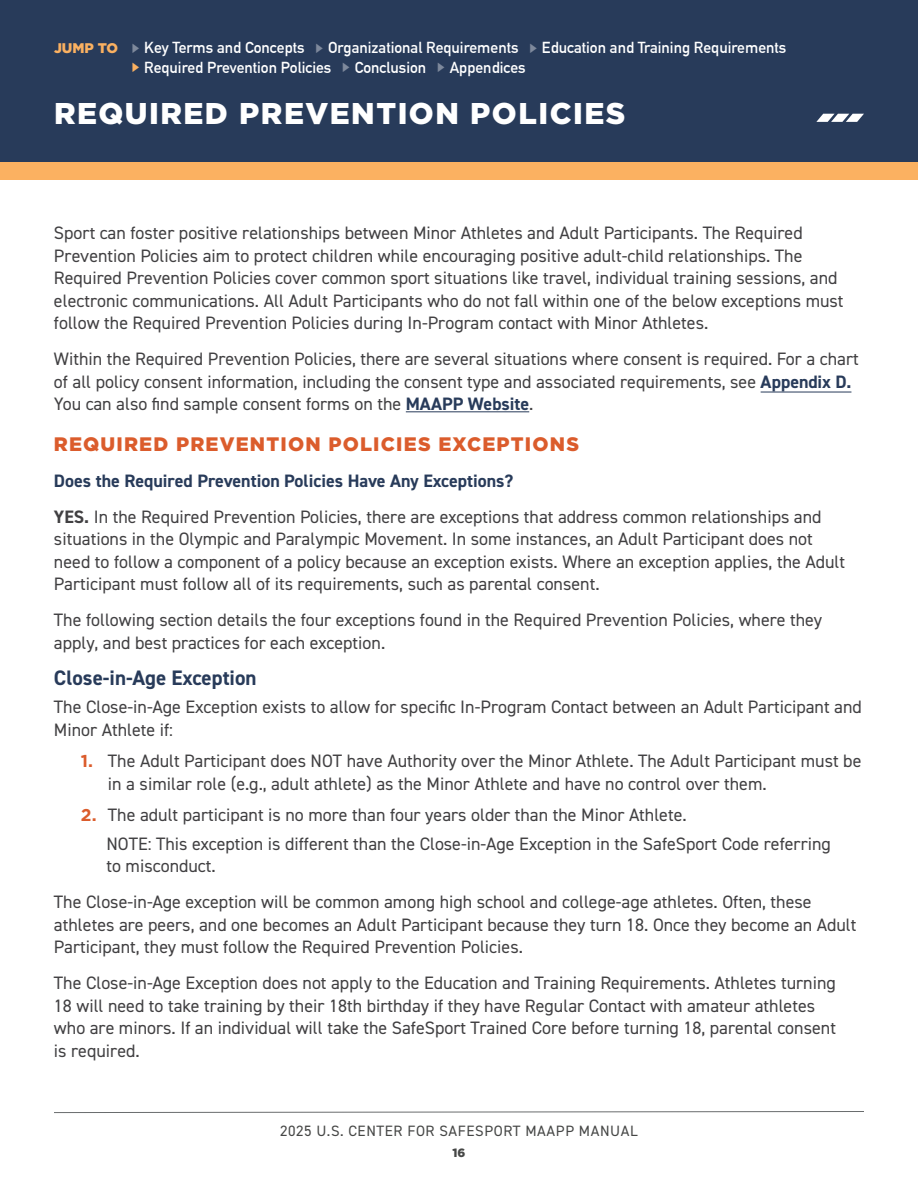
<style>
.page{position:relative;width:918px;height:1188px;background:#fff}
.page>*{position:absolute;margin:0;border:0;box-sizing:border-box;transform-origin:0 0}
.t1{font:900 30px "Gotham";letter-spacing:.05em;color:#fff}
.body_copy__p{font:700 21px "DIN2014";color:#283b5a}
.orange_subhead__h3{font:900 19.5px "Gotham";letter-spacing:.06em;color:#db5c2c}
.body_copy__p-2{font:18px/22.5px "DIN2014";color:#414042}
.body_copy__p-3{font:700 18px "DIN2014";color:#283b5a}
.t2{font:700 15.6px "DIN Alternate";color:#fff}
.t3{font:15px "DIN2014";letter-spacing:.04em;color:#464746}
.t4{font:900 13.95px "Gotham";color:#fbb161}
.t5{font:900 12px "Gotham";color:#464746}
.s1{font-weight:700;color:#283b5a}
.s2{font-weight:700}
.s3{font-family:"Gotham";font-weight:700;font-size:17.25px;color:#db5c2c}
</style>
<div class="page">
<svg style="left:54px;top:1111px;width:810px;height:2px;background:#b3b5b5"></svg>
<hr style="left:761px;top:392px;width:90px;height:1px;background:#283b5a">
<hr style="left:406px;top:411px;width:123px;height:1px;background:#283b5a">
<div style="left:0;top:162px;width:918px;height:18px;background:#fbb161"></div>
<div style="left:0;top:0;width:918px;height:162px;background:#283b5a"></div>
<svg style="left:816px;top:114px;width:48px;height:8px"></svg>
<p class="t4" style="left:54px;top:40px;width:66px">JUMP TO</p>
<p class="t2" style="left:144px;top:36px;width:162px">Key Terms and Concepts</p>
<p class="t2" style="left:328px;top:36px;width:192px">Organizational Requirements</p>
<p class="t2" style="left:542px;top:36px;width:246px">Education and Training Requirements</p>
<p class="t2" style="left:144px;top:56px;width:189px">Required Prevention Policies</p>
<p class="t2" style="left:355px;top:56px;width:73px">Conclusion</p>
<p class="t2" style="left:450px;top:56px;width:77px">Appendices</p>
<h1 class="t1" style="left:54px;top:96px;width:573px">REQUIRED PREVENTION POLICIES</h1>
<p class="body_copy__p-2" style="left:54px;top:221px;width:791px">Sport can foster positive relationships between Minor Athletes and Adult Participants. The Required Prevention Policies aim to protect children while encouraging positive adult-child relationships. The Required Prevention Policies cover common sport situations like travel, individual training sessions, and electronic communications. All Adult Participants who do not fall within one of the below exceptions must follow the Required Prevention Policies during In-Program contact with Minor Athletes.</p>
<p class="body_copy__p-2" style="left:54px;top:347px;width:806px">Within the Required Prevention Policies, there are several situations where consent is required. For a chart of all policy consent information, including the consent type and associated requirements, see <span class="s1">Appendix D.<br></span>You can also find sample consent forms on the <span class="s1">MAAPP Website</span>.</p>
<p class="orange_subhead__h3" style="left:54px;top:432px;width:527px">REQUIRED PREVENTION POLICIES EXCEPTIONS</p>
<p class="body_copy__p-3" style="left:54px;top:468px;width:461px">Does the Required Prevention Policies Have Any Exceptions?</p>
<p class="body_copy__p-2" style="left:54px;top:505px;width:793px"><span class="s2">YES.</span> In the Required Prevention Policies, there are exceptions that address common relationships and situations in the Olympic and Paralympic Movement. In some instances, an Adult Participant does not need to follow a component of a policy because an exception exists. Where an exception applies, the Adult Participant must follow all of its requirements, such as parental consent.</p>
<p class="body_copy__p-2" style="left:54px;top:608px;width:770px">The following section details the four exceptions found in the Required Prevention Policies, where they apply, and best practices for each exception.</p>
<p class="body_copy__p" style="left:54px;top:663px;width:204px">Close-in-Age Exception</p>
<p class="body_copy__p-2" style="left:54px;top:695px;width:809px">The Close-in-Age Exception exists to allow for specific In-Program Contact between an Adult Participant and<br>Minor Athlete if:</p>
<p class="body_copy__p-2" style="left:108px;top:749px;width:755px;text-indent:-27px"><span class="s3">1.</span> The Adult Participant does NOT have Authority over the Minor Athlete. The Adult Participant must be in a similar role (e.g., adult athlete) as the Minor Athlete and have no control over them.</p>
<p class="body_copy__p-2" style="left:81px;top:803px;width:607px"><span class="s3">2.</span> The adult participant is no more than four years older than the Minor Athlete.</p>
<p class="body_copy__p-2" style="left:107px;top:832px;width:726px">NOTE: This exception is different than the Close-in-Age Exception in the SafeSport Code referring to misconduct.</p>
<p class="body_copy__p-2" style="left:54px;top:890px;width:804px">The Close-in-Age exception will be common among high school and college-age athletes. Often, these athletes are peers, and one becomes an Adult Participant because they turn 18. Once they become an Adult<br>Participant, they must follow the Required Prevention Policies.</p>
<p class="body_copy__p-2" style="left:54px;top:971px;width:784px">The Close-in-Age Exception does not apply to the Education and Training Requirements. Athletes turning 18 will need to take training by their 18th birthday if they have Regular Contact with amateur athletes who are minors. If an individual will take the SafeSport Trained Core before turning 18, parental consent is required.</p>
<p class="t3" style="left:280px;top:1121px;width:359px">2025 U.S. CENTER FOR SAFESPORT MAAPP MANUAL</p>
<p class="t5" style="left:452px;top:1145px;width:15px">16</p>
</div>
